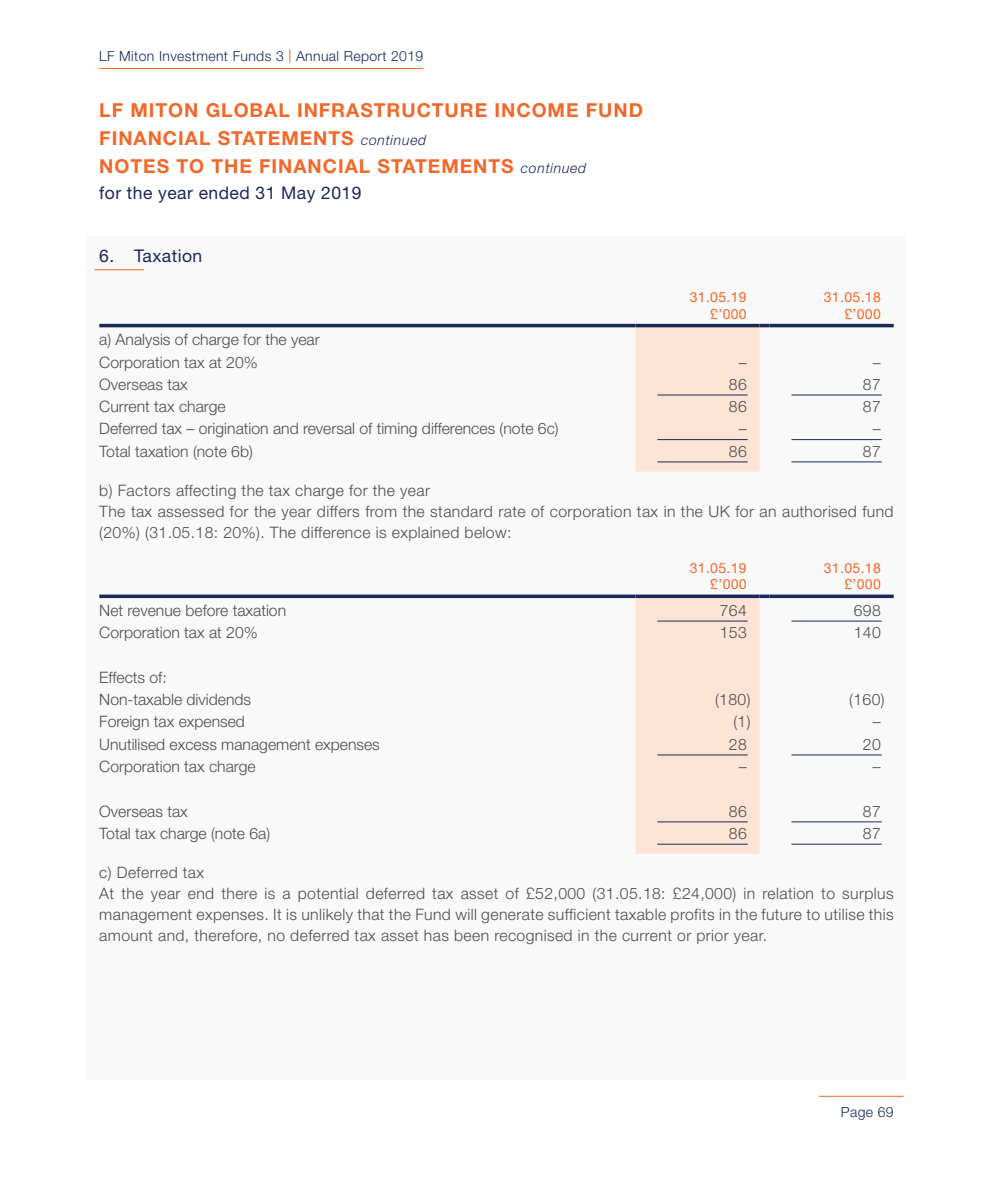
<style>
.page{position:relative;width:993px;height:1191px;background:#fff}
.page>*{position:absolute;margin:0;border:0;box-sizing:border-box;transform-origin:0 0}
.t1{font:700 19.25px/28px "Helvetica Neue";letter-spacing:.05em;color:#f26829}
.t2{font:17.5px "Helvetica Neue";letter-spacing:.025em;color:#1b295a}
.t3{font:300 15.75px/21px "Helvetica Neue";letter-spacing:.025em;color:#4d4d4f}
.t4{font:300 15.75px/22.2px "Helvetica Neue";color:#4d4d4f}
.t5{font:14px/16.8px "Helvetica Neue";letter-spacing:.025em;color:#f26829;text-align:right}
.t6{font:300 14px "Helvetica Neue";letter-spacing:.025em;color:#1b295a}
.s1{font-weight:400;color:#f26829}
.s2{font-weight:300;font-style:italic;font-size:14px;color:#1b295a}
</style>
<div class="page">
<hr style="left:99px;top:68px;width:324px;height:1px;background:#f26829">
<hr style="left:818px;top:1095px;width:85px;height:1px;background:#f26829">
<div style="left:87px;top:236px;width:818px;height:843px;background:#f9f9f9"></div>
<hr style="left:94px;top:269px;width:50px;height:1px;background:#f26829">
<hr style="left:99px;top:324px;width:536px;height:3px;background:#1b295a">
<svg style="left:635px;top:324px;width:134px;height:147px;background:#f7e0d3"></svg>
<hr style="left:769px;top:324px;width:124px;height:3px;background:#1b295a">
<hr style="left:657px;top:395px;width:90px;height:1px;background:#1b295a">
<hr style="left:791px;top:395px;width:90px;height:1px;background:#1b295a">
<hr style="left:657px;top:439px;width:90px;height:1px;background:#1b295a">
<hr style="left:791px;top:439px;width:90px;height:1px;background:#1b295a">
<hr style="left:657px;top:461px;width:90px;height:1px;background:#1b295a">
<hr style="left:791px;top:461px;width:90px;height:1px;background:#1b295a">
<div style="left:635px;top:598px;width:124px;height:256px;background:#fee4d4"></div>
<svg style="left:99px;top:594px;width:536px;height:4px;background:#3a4670"></svg>
<svg style="left:635px;top:594px;width:124px;height:4px"></svg>
<svg style="left:759px;top:594px;width:10px;height:4px"></svg>
<svg style="left:769px;top:594px;width:124px;height:4px"></svg>
<hr style="left:657px;top:621px;width:90px;height:1px;background:#1b295a">
<hr style="left:791px;top:621px;width:90px;height:1px;background:#1b295a">
<hr style="left:657px;top:754px;width:90px;height:1px;background:#1b295a">
<hr style="left:791px;top:754px;width:90px;height:1px;background:#1b295a">
<hr style="left:657px;top:821px;width:90px;height:1px;background:#1b295a">
<hr style="left:791px;top:821px;width:90px;height:1px;background:#1b295a">
<hr style="left:657px;top:844px;width:90px;height:1px;background:#1b295a">
<hr style="left:791px;top:844px;width:90px;height:1px;background:#1b295a">
<p class="t6" style="left:99px;top:47px;width:325px">LF Miton Investment Funds 3 <span class="s1">|</span> Annual Report 2019</p>
<p class="t1" style="left:99px;top:95px;width:545px">LF MITON GLOBAL INFRASTRUCTURE INCOME FUND<br>FINANCIAL STATEMENTS <span class="s2">continued<br></span>NOTES TO THE FINANCIAL STATEMENTS <span class="s2">continued</span></p>
<p class="t2" style="left:99px;top:182px;width:263px">for the year ended 31 May 2019</p>
<p class="t2" style="left:99px;top:245px;width:104px">6. Taxation</p>
<p class="t4" style="left:99px;top:328px;width:222px">a) Analysis of charge for the year<br>Corporation tax at 20%</p>
<p class="t5" style="left:689px;top:288px;width:58px">31.05.19 £’000</p>
<p class="t5" style="left:823px;top:288px;width:58px">31.05.18 £’000</p>
<p class="t3" style="left:738px;top:351px;width:9px">–</p>
<p class="t3" style="left:872px;top:351px;width:9px">–</p>
<p class="t4" style="left:99px;top:373px;width:90px">Overseas tax</p>
<p class="t3" style="left:728px;top:373px;width:19px">86</p>
<p class="t3" style="left:862px;top:373px;width:19px">87</p>
<p class="t4" style="left:99px;top:395px;width:128px">Current tax charge</p>
<p class="t3" style="left:728px;top:396px;width:19px">86</p>
<p class="t3" style="left:862px;top:396px;width:19px">87</p>
<p class="t4" style="left:99px;top:417px;width:460px">Deferred tax – origination and reversal of timing differences (note 6c)</p>
<p class="t3" style="left:738px;top:418px;width:9px">–</p>
<p class="t3" style="left:872px;top:418px;width:9px">–</p>
<p class="t4" style="left:99px;top:440px;width:155px">Total taxation (note 6b)</p>
<p class="t3" style="left:728px;top:440px;width:19px">86</p>
<p class="t3" style="left:862px;top:440px;width:19px">87</p>
<p class="t3" style="left:99px;top:479px;width:795px">b) Factors affecting the tax charge for the year<br>The tax assessed for the year differs from the standard rate of corporation tax in the UK for an authorised fund (20%) (31.05.18: 20%). The difference is explained below:</p>
<p class="t5" style="left:689px;top:559px;width:58px">31.05.19 £’000</p>
<p class="t5" style="left:823px;top:559px;width:58px">31.05.18 £’000</p>
<p class="t4" style="left:99px;top:599px;width:188px">Net revenue before taxation</p>
<p class="t3" style="left:719px;top:599px;width:29px">764</p>
<p class="t3" style="left:853px;top:599px;width:29px">698</p>
<p class="t4" style="left:99px;top:621px;width:160px">Corporation tax at 20%</p>
<p class="t3" style="left:719px;top:622px;width:29px">153</p>
<p class="t3" style="left:853px;top:622px;width:29px">140</p>
<p class="t4" style="left:99px;top:666px;width:153px">Effects of:<br>Non-taxable dividends</p>
<p class="t3" style="left:714px;top:688px;width:37px">(180)</p>
<p class="t3" style="left:848px;top:688px;width:37px">(160)</p>
<p class="t4" style="left:99px;top:710px;width:147px">Foreign tax expensed</p>
<p class="t3" style="left:733px;top:711px;width:19px">(1)</p>
<p class="t3" style="left:872px;top:711px;width:9px">–</p>
<p class="t4" style="left:99px;top:732px;width:282px">Unutilised excess management expenses</p>
<p class="t3" style="left:728px;top:733px;width:19px">28</p>
<p class="t3" style="left:862px;top:733px;width:19px">20</p>
<p class="t4" style="left:99px;top:755px;width:158px">Corporation tax charge</p>
<p class="t3" style="left:738px;top:755px;width:9px">–</p>
<p class="t3" style="left:872px;top:755px;width:9px">–</p>
<p class="t4" style="left:99px;top:799px;width:90px">Overseas tax</p>
<p class="t3" style="left:728px;top:800px;width:19px">86</p>
<p class="t3" style="left:862px;top:800px;width:19px">87</p>
<p class="t4" style="left:99px;top:822px;width:172px">Total tax charge (note 6a)</p>
<p class="t3" style="left:728px;top:822px;width:19px">86</p>
<p class="t3" style="left:862px;top:822px;width:19px">87</p>
<p class="t3" style="left:99px;top:861px;width:795px">c) Deferred tax<br>At the year end there is a potential deferred tax asset of £52,000 (31.05.18: £24,000) in relation to surplus management expenses. It is unlikely that the Fund will generate sufficient taxable profits in the future to utilise this amount and, therefore, no deferred tax asset has been recognised in the current or prior year.</p>
<p class="t6" style="left:840px;top:1103px;width:54px">Page 69</p>
</div>
